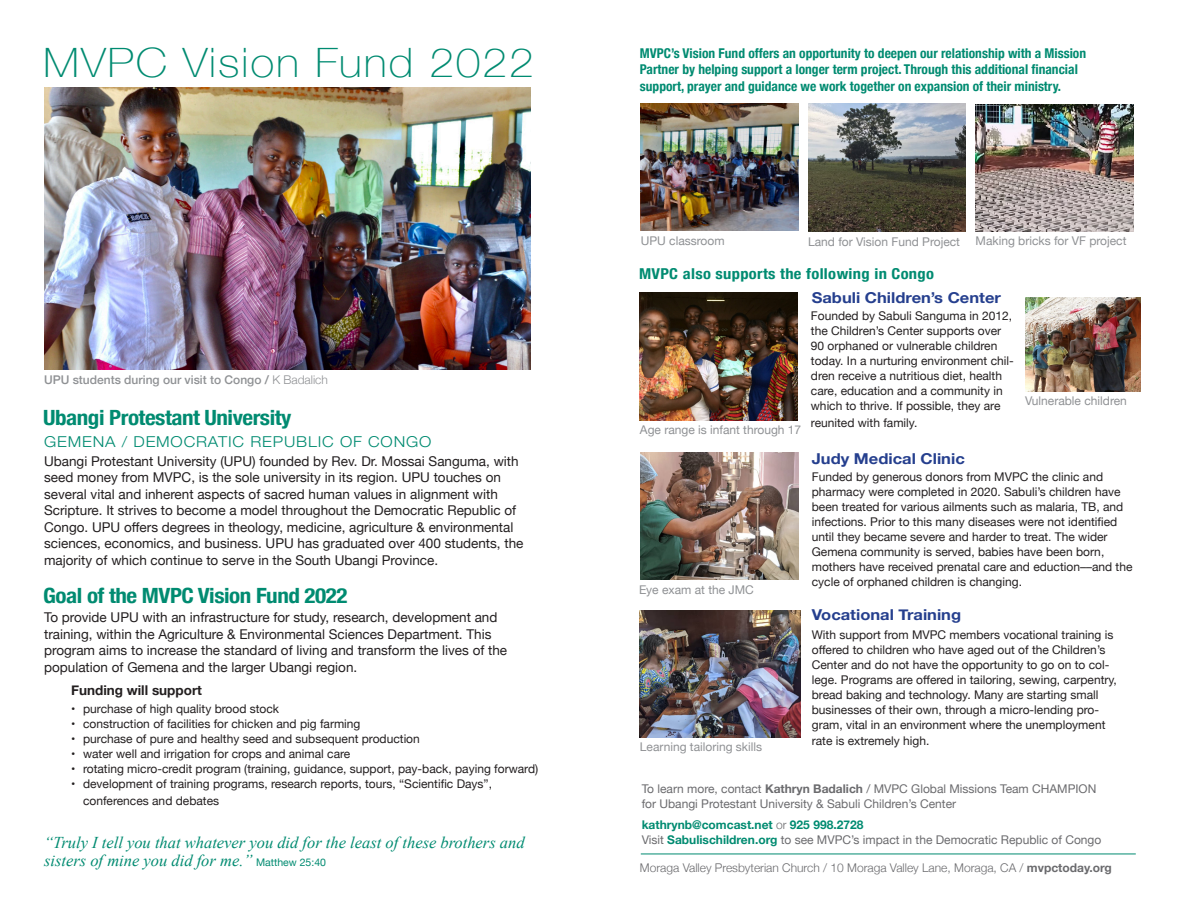
<style>
.page{position:relative;width:1188px;height:918px;background:#fff}
.page>*{position:absolute;margin:0;border:0;box-sizing:border-box;transform-origin:0 0}
.t1{font:100 40.5px "Helvetica Neue";letter-spacing:.04em;color:#008b71;scale:1.1 1}
.t2{font:700 condensed 21px "Helvetica Neue";letter-spacing:-.02em;color:#008b71;scale:1.1 1}
.t3{font:italic 16.5px/18px "Times New Roman";color:#008b71}
.t4{font:700 15px "Helvetica Neue";color:#253f8e;scale:1.1 1}
.t5{font:700 condensed 15px "Helvetica Neue";letter-spacing:.02em;color:#008b71;scale:1.1 1}
.t6{font:300 15px "Helvetica Neue";letter-spacing:.05em;color:#008b71;scale:1.1 1}
.t7{font:13.5px/16.5px "Helvetica Neue";color:#231f20}
.t8{font:700 condensed 13.5px "Helvetica Neue";color:#008b71}
.t9{font:700 13.5px "Helvetica Neue";color:#231f20}
.t10{font:12px/15px "Helvetica Neue";color:#231f20}
.t11{font:12px "Helvetica Neue";color:#6b6b6e}
.t12{font:12px "Helvetica Neue";color:#8f9194}
.t13{font:300 12px "Helvetica Neue";color:#6b6b6e}
.t14{font:500 12px "Helvetica Neue";color:#8f9194}
.t15{font:700 12px "Helvetica Neue";color:#008b71}
.s1{font-weight:300}
.s2{font-family:"Helvetica Neue";font-style:normal;font-size:10.5px}
.s3{font-weight:700}
.s4{font-weight:300;color:#6b6b6e}
.s5{font-weight:700;color:#008b71}
</style>
<div class="page">
<img style="left:44px;top:87px;width:486px;height:283px">
<img style="left:640px;top:293px;width:157px;height:127px">
<hr style="left:641px;top:854px;width:495px;height:1px;background:#008b71">
<img style="left:641px;top:453px;width:157px;height:127px">
<img style="left:641px;top:104px;width:157px;height:126px">
<img style="left:976px;top:104px;width:157px;height:127px">
<img style="left:808px;top:104px;width:158px;height:127px">
<img style="left:640px;top:610px;width:160px;height:127px">
<img style="left:1025px;top:297px;width:115px;height:95px">
<p class="t1" style="left:43px;top:32px;width:448px">MVPC Vision Fund 2022</p>
<p class="t14" style="left:44px;top:370px;width:285px">UPU students during our visit to Congo / <span class="s1">K Badalich</span></p>
<p class="t2" style="left:43px;top:400px;width:227px">Ubangi Protestant University</p>
<p class="t6" style="left:44px;top:429px;width:354px">GEMENA / DEMOCRATIC REPUBLIC OF CONGO</p>
<p class="t8" style="left:640px;top:42px;width:448px">MVPC’s Vision Fund offers an opportunity to deepen our relationship with a Mission</p>
<p class="t8" style="left:640px;top:58px;width:440px">Partner by helping support a longer term project. Through this additional financial</p>
<p class="t8" style="left:640px;top:75px;width:423px">support, prayer and guidance we work together on expansion of their ministry.</p>
<p class="t12" style="left:641px;top:232px;width:85px">UPU classroom</p>
<p class="t12" style="left:808px;top:233px;width:153px">Land for Vision Fund Project</p>
<p class="t12" style="left:976px;top:232px;width:152px">Making bricks for VF project</p>
<p class="t5" style="left:639px;top:261px;width:270px">MVPC also supports the following in Congo</p>
<p class="t12" style="left:640px;top:421px;width:163px">Age range is infant through 17</p>
<p class="t4" style="left:812px;top:286px;width:173px">Sabuli Children’s Center</p>
<p class="t10" style="left:811px;top:309px;width:204px">Founded by Sabuli Sanguma in 2012, the Children’s Center supports over 90 orphaned or vulnerable children today. In a nurturing environment chil&shy;dren receive a nutritious diet, health care, education and a community in which to thrive. If possible, they are</p>
<p class="t10" style="left:811px;top:416px;width:108px">reunited with family.</p>
<p class="t12" style="left:1025px;top:392px;width:103px">Vulnerable children</p>
<p class="t7" style="left:44px;top:453px;width:481px">Ubangi Protestant University (UPU) founded by Rev. Dr. Mossai Sanguma, with seed money from MVPC, is the sole university in its region. UPU touches on several vital and inherent aspects of sacred human values in alignment with Scripture. It strives to become a model throughout the Democratic Republic of Congo. UPU offers degrees in theology, medicine, agriculture &amp; environmental sciences, economics, and business. UPU has graduated over 400 students, the majority of which continue to serve in the South Ubangi Province.</p>
<p class="t4" style="left:812px;top:447px;width:141px">Judy Medical Clinic</p>
<p class="t10" style="left:812px;top:470px;width:322px">Funded by generous donors from MVPC the clinic and pharmacy were completed in 2020. Sabuli’s children have been treated for various ailments such as malaria, TB, and infections. Prior to this many diseases were not identified until they became severe and harder to treat. The wider Gemena community is served, babies have been born, mothers have received prenatal care and eduction––and the cycle of orphaned children is changing.</p>
<p class="t12" style="left:639px;top:581px;width:116px">Eye exam at the JMC</p>
<p class="t2" style="left:43px;top:578px;width:278px">Goal of the MVPC Vision Fund 2022</p>
<p class="t7" style="left:44px;top:610px;width:455px">To provide UPU with an infrastructure for study, research, development and</p>
<p class="t7" style="left:44px;top:626px;width:465px">training, within the Agriculture &amp; Environmental Sciences Department. This program aims to increase the standard of living and transform the lives of the population of Gemena and the larger Ubangi region.</p>
<p class="t9" style="left:71px;top:680px;width:132px">Funding will support</p>
<p class="t10" style="left:71px;top:702px;width:210px">• purchase of high quality brood stock</p>
<p class="t10" style="left:71px;top:717px;width:291px">• construction of facilities for chicken and pig farming</p>
<p class="t10" style="left:71px;top:732px;width:350px">• purchase of pure and healthy seed and subsequent production</p>
<p class="t10" style="left:71px;top:747px;width:281px">• water well and irrigation for crops and animal care</p>
<p class="t10" style="left:71px;top:762px;width:469px">• rotating micro-credit program (training, guidance, support, pay-back, paying forward)</p>
<p class="t10" style="left:71px;top:777px;width:422px">• development of training programs, research reports, tours, “Scientific Days”,</p>
<p class="t10" style="left:83px;top:794px;width:138px">conferences and debates</p>
<p class="t3" style="left:44px;top:833px;width:482px">“Truly I tell you that whatever you did for the least of these brothers and sisters of mine you did for me.” <span class="s2">Matthew 25:40</span></p>
<p class="t12" style="left:640px;top:738px;width:124px">Learning tailoring skills</p>
<p class="t4" style="left:812px;top:603px;width:137px">Vocational Training</p>
<p class="t10" style="left:812px;top:628px;width:307px">With support from MVPC members vocational training is offered to children who have aged out of the Children’s Center and do not have the opportunity to go on to col&shy;lege. Programs are offered in tailoring, sewing, carpentry, bread baking and technology. Many are starting small businesses of their own, through a micro-lending pro&shy;gram, vital in an environment where the unemployment</p>
<p class="t10" style="left:812px;top:734px;width:119px">rate is extremely high.</p>
<p class="t11" style="left:642px;top:780px;width:456px">To learn more, contact <span class="s3">Kathryn Badalich</span> / MVPC Global Missions Team CHAMPION</p>
<p class="t11" style="left:642px;top:795px;width:316px">for Ubangi Protestant University &amp; Sabuli Children’s Center</p>
<p class="t15" style="left:642px;top:815px;width:223px">kathrynb@comcast.net <span class="s4">or</span> 925 998.2728</p>
<p class="t11" style="left:642px;top:831px;width:461px">Visit <span class="s5">Sabulischildren.org</span> to see MVPC’s impact in the Democratic Republic of Congo</p>
<p class="t13" style="left:640px;top:858px;width:473px">Moraga Valley Presbyterian Church / 10 Moraga Valley Lane, Moraga, CA / <span class="s3">mvpctoday.org</span></p>
</div>
